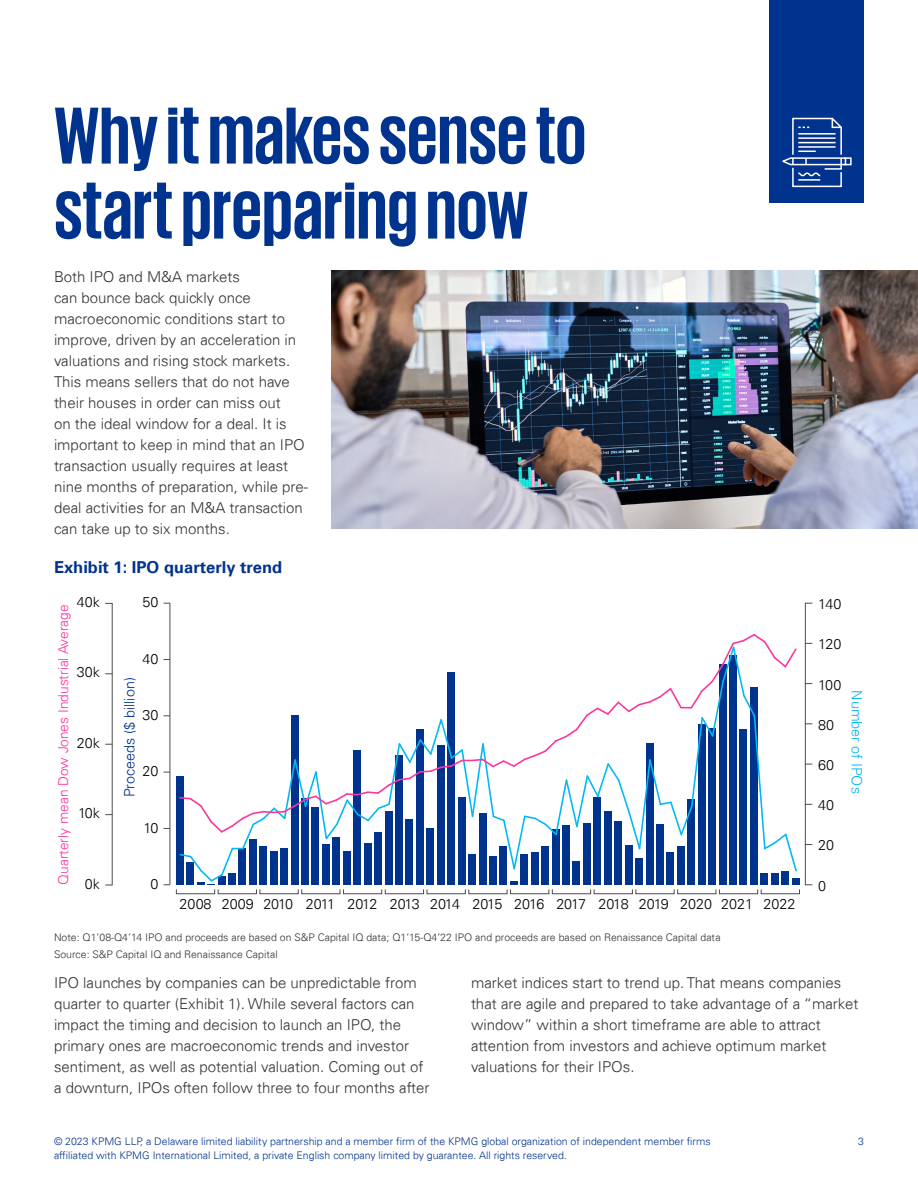
<style>
.page{position:relative;width:918px;height:1188px;background:#fff}
.page>*{position:absolute;margin:0;border:0;box-sizing:border-box;transform-origin:0 0}
.t1{font:700 82.5px/75px "KPMG";color:#00338d}
.t2{font:700 16.5px "Univers";color:#00338d}
.t3{font:300 15px/21px "Univers 45";color:#333}
.t4{font:300 14.25px "Univers 45";color:#000}
.t5{font:300 14.25px "Univers 45";color:#00338d}
.t6{font:300 14.25px "Univers 45";color:#00b8f5}
.t7{font:300 13.8px "Univers 45";color:#fd349c}
.t8{font:300 10.5px "Univers 45";color:#00338d}
.t9{font:300 10.5px/17.1px "Univers 45";color:#333}
</style>
<div class="page">
<div style="left:770px;top:0;width:94px;height:202px;background:#00338d"></div>
<svg style="left:782px;top:117px;width:70px;height:71px"></svg>
<img style="left:332px;top:271px;width:586px;height:258px">
<div style="left:792px;top:879px;width:7px;height:6px;background:#00338d"></div>
<div style="left:176px;top:776px;width:7px;height:109px;background:#00338d"></div>
<hr style="left:805px;top:603px;width:1px;height:282px;background:#4d4d4d">
<hr style="left:170px;top:603px;width:1px;height:281px;background:#4d4d4d">
<div style="left:105px;top:603px;width:8px;height:282px;border:1px solid #4d4d4d"></div>
<svg style="left:179px;top:634px;width:619px;height:251px"></svg>
<div style="left:176px;top:889px;width:39px;height:5px;border:1px solid #4d4d4d"></div>
<div style="left:218px;top:889px;width:39px;height:5px;border:1px solid #4d4d4d"></div>
<div style="left:260px;top:889px;width:39px;height:5px;border:1px solid #4d4d4d"></div>
<div style="left:301px;top:889px;width:39px;height:5px;border:1px solid #4d4d4d"></div>
<div style="left:343px;top:889px;width:39px;height:5px;border:1px solid #4d4d4d"></div>
<div style="left:385px;top:889px;width:39px;height:5px;border:1px solid #4d4d4d"></div>
<div style="left:427px;top:889px;width:39px;height:5px;border:1px solid #4d4d4d"></div>
<div style="left:468px;top:889px;width:39px;height:5px;border:1px solid #4d4d4d"></div>
<div style="left:510px;top:889px;width:39px;height:5px;border:1px solid #4d4d4d"></div>
<div style="left:552px;top:889px;width:39px;height:5px;border:1px solid #4d4d4d"></div>
<div style="left:594px;top:889px;width:39px;height:5px;border:1px solid #4d4d4d"></div>
<div style="left:635px;top:889px;width:40px;height:5px;border:1px solid #4d4d4d"></div>
<div style="left:677px;top:889px;width:39px;height:5px;border:1px solid #4d4d4d"></div>
<div style="left:719px;top:889px;width:39px;height:5px;border:1px solid #4d4d4d"></div>
<div style="left:761px;top:889px;width:39px;height:5px;border:1px solid #4d4d4d"></div>
<h1 class="t1" style="left:54px;top:96px;width:534px">Why it makes sense to start preparing now</h1>
<p class="t3" style="left:54px;top:266px;width:256px">Both IPO and M&amp;A markets<br>can bounce back quickly once macroeconomic conditions start to improve, driven by an acceleration in valuations and rising stock markets.<br>This means sellers that do not have their houses in order can miss out<br>on the ideal window for a deal. It is important to keep in mind that an IPO transaction usually requires at least nine months of preparation, while pre&shy;deal activities for an M&amp;A transaction can take up to six months.</p>
<p class="t2" style="left:54px;top:558px;width:230px">Exhibit 1: IPO quarterly trend</p>
<p class="t4" style="left:77px;top:593px;width:25px">40k</p>
<p class="t7" style="left:55px;top:885px;width:281px;rotate:-90deg">Quarterly mean Dow Jones Industrial Average</p>
<p class="t4" style="left:77px;top:664px;width:25px">30k</p>
<p class="t4" style="left:77px;top:734px;width:25px">20k</p>
<p class="t4" style="left:78px;top:805px;width:24px">10k</p>
<p class="t4" style="left:85px;top:875px;width:17px">0k</p>
<p class="t4" style="left:142px;top:594px;width:17px">50</p>
<p class="t4" style="left:142px;top:650px;width:17px">40</p>
<p class="t5" style="left:121px;top:797px;width:121px;rotate:-90deg">Proceeds ($ billion)</p>
<p class="t4" style="left:142px;top:706px;width:17px">30</p>
<p class="t4" style="left:142px;top:763px;width:17px">20</p>
<p class="t4" style="left:144px;top:819px;width:16px">10</p>
<p class="t4" style="left:150px;top:875px;width:9px">0</p>
<p class="t4" style="left:818px;top:595px;width:25px">140</p>
<p class="t4" style="left:818px;top:636px;width:25px">120</p>
<p class="t4" style="left:818px;top:676px;width:25px">100</p>
<p class="t4" style="left:818px;top:716px;width:17px">80</p>
<p class="t4" style="left:818px;top:756px;width:17px">60</p>
<p class="t4" style="left:818px;top:797px;width:17px">40</p>
<p class="t6" style="left:865px;top:690px;width:105px;rotate:90deg">Number of IPOs</p>
<p class="t4" style="left:818px;top:837px;width:17px">20</p>
<p class="t4" style="left:818px;top:877px;width:9px">0</p>
<p class="t4" style="left:179px;top:895px;width:617px">2008 2009 2010 2011 2012 2013 2014 2015 2016 2017 2018 2019 2020 2021 2022</p>
<p class="t9" style="left:54px;top:929px;width:668px">Note: Q1’08-Q4’14 IPO and proceeds are based on S&amp;P Capital IQ data; Q1’15-Q4’22 IPO and proceeds are based on Renaissance Capital data<br>Source: S&amp;P Capital IQ and Renaissance Capital</p>
<p class="t3" style="left:54px;top:972px;width:377px">IPO launches by companies can be unpredictable from quarter to quarter (Exhibit 1). While several factors can impact the timing and decision to launch an IPO, the primary ones are macroeconomic trends and investor sentiment, as well as potential valuation. Coming out of a downturn, IPOs often follow three to four months after</p>
<p class="t3" style="left:471px;top:972px;width:389px">market indices start to trend up. That means companies that are agile and prepared to take advantage of a “market window” within a short timeframe are able to attract attention from investors and achieve optimum market valuations for their IPOs.</p>
<p class="t8" style="left:54px;top:1135px;width:658px">© 2023 KPMG LLP, a Delaware limited liability partnership and a member firm of the KPMG global organization of independent member firms</p>
<p class="t8" style="left:858px;top:1135px;width:7px">3</p>
<p class="t8" style="left:54px;top:1149px;width:514px">affiliated with KPMG International Limited, a private English company limited by guarantee. All rights reserved.</p>
</div>
